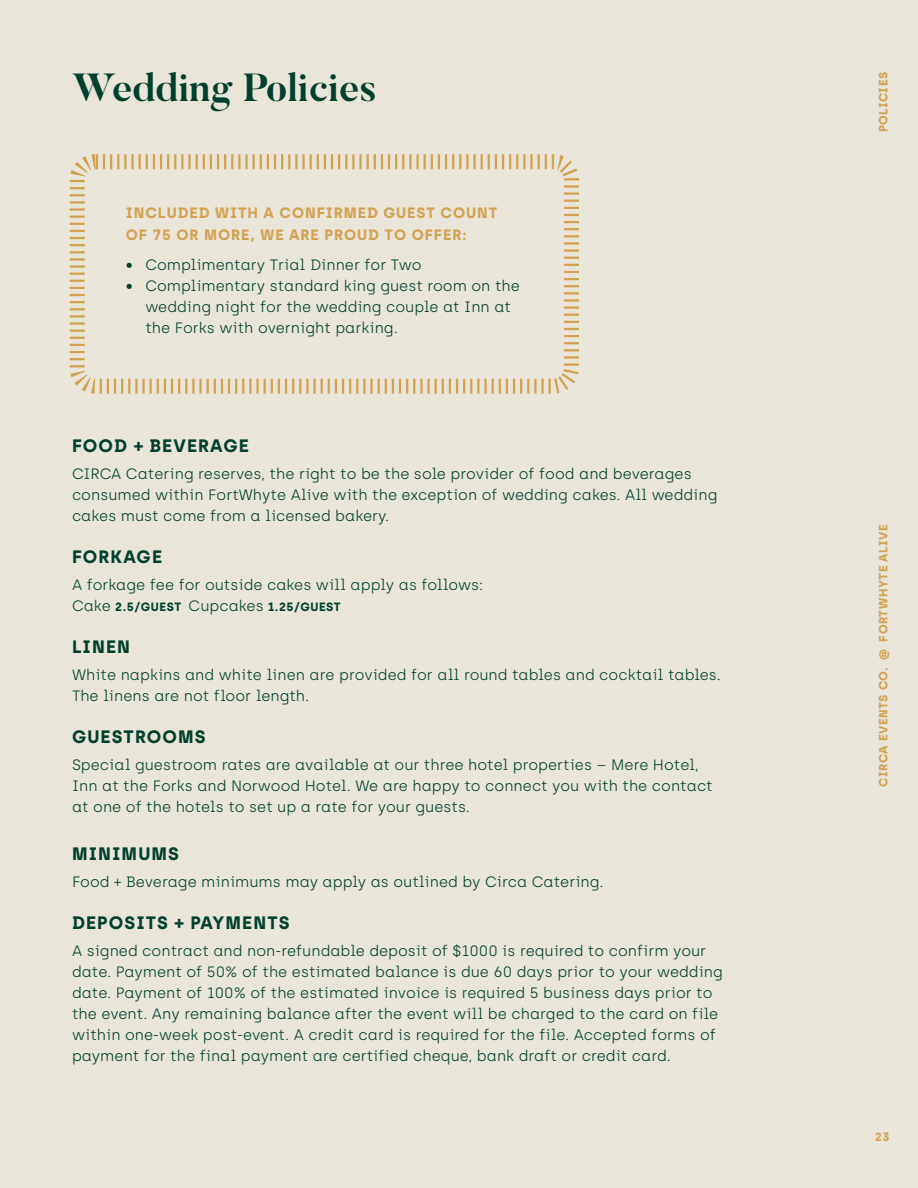
<style>
.page{position:relative;width:918px;height:1188px;background:#e9e5d9}
.page>*{position:absolute;margin:0;border:0;box-sizing:border-box;transform-origin:0 0}
.Primary_Header{font:700 39px "Butler";color:#00402d}
.Secondary_Header{font:700 18px "Archia";letter-spacing:.06em;color:#00402d}
.t1{font:300 15px/21px "Archia";color:#00402d}
.BYLINE{font:700 15px/22.5px "Archia";letter-spacing:.06em;color:#d3a251}
.Item_Name{font:700 12px "Archia";letter-spacing:.04em;color:#d3a251}
.t2{font:700 12px "Archia";letter-spacing:.04em;color:#00402d}
.s1{font-weight:300;font-size:15px}
</style>
<div class="page">
<div style="left:70px;top:154px;width:509px;height:240px;border:15px dashed #d3a251;border-radius:18px"></div>
<p class="Primary_Header" style="left:72px;top:62px;width:306px">Wedding Policies</p>
<p class="BYLINE" style="left:126px;top:201px;width:373px">INCLUDED WITH A CONFIRMED GUEST COUNT<br>OF 75 OR MORE, WE ARE PROUD TO OFFER:</p>
<p class="t1" style="left:126px;top:255px;width:297px">• Complimentary Trial Dinner for Two</p>
<p class="t1" style="left:145px;top:276px;width:376px;text-indent:-20px">• Complimentary standard king guest room on the wedding night for the wedding couple at Inn at the Forks with overnight parking.</p>
<p class="Secondary_Header" style="left:72px;top:434px;width:178px">FOOD + BEVERAGE</p>
<p class="t1" style="left:72px;top:463px;width:647px">CIRCA Catering reserves, the right to be the sole provider of food and beverages consumed within FortWhyte Alive with the exception of wedding cakes. All wedding cakes must come from a licensed bakery.</p>
<p class="Secondary_Header" style="left:72px;top:545px;width:92px">FORKAGE</p>
<p class="t1" style="left:72px;top:574px;width:413px">A forkage fee for outside cakes will apply as follows:</p>
<p class="t2" style="left:72px;top:599px;width:270px"><span class="s1">Cake</span> 2.5/GUEST <span class="s1">Cupcakes</span> 1.25/GUEST</p>
<p class="Secondary_Header" style="left:72px;top:635px;width:60px">LINEN</p>
<p class="t1" style="left:72px;top:664px;width:650px">White napkins and white linen are provided for all round tables and cocktail tables.</p>
<p class="t1" style="left:72px;top:685px;width:239px">The linens are not floor length.</p>
<p class="Secondary_Header" style="left:72px;top:725px;width:135px">GUESTROOMS</p>
<p class="t1" style="left:72px;top:754px;width:642px">Special guestroom rates are available at our three hotel properties – Mere Hotel,<br>Inn at the Forks and Norwood Hotel. We are happy to connect you with the contact at one of the hotels to set up a rate for your guests.</p>
<p class="Secondary_Header" style="left:72px;top:842px;width:109px">MINIMUMS</p>
<p class="t1" style="left:72px;top:871px;width:533px">Food + Beverage minimums may apply as outlined by Circa Catering.</p>
<p class="Secondary_Header" style="left:72px;top:911px;width:219px">DEPOSITS + PAYMENTS</p>
<p class="t1" style="left:72px;top:940px;width:652px">A signed contract and non-refundable deposit of $1000 is required to confirm your date. Payment of 50% of the estimated balance is due 60 days prior to your wedding date. Payment of 100% of the estimated invoice is required 5 business days prior to the event. Any remaining balance after the event will be charged to the card on file within one-week post-event. A credit card is required for the file. Accepted forms of payment for the final payment are certified cheque, bank draft or credit card.</p>
<p class="Item_Name" style="left:876px;top:132px;width:62px;rotate:-90deg">POLICIES</p>
<p class="Item_Name" style="left:876px;top:787px;width:264px;rotate:-90deg">CIRCA EVENTS CO. @ FORTWHYTE ALIVE</p>
<p class="Item_Name" style="left:875px;top:1130px;width:16px">23</p>
</div>
